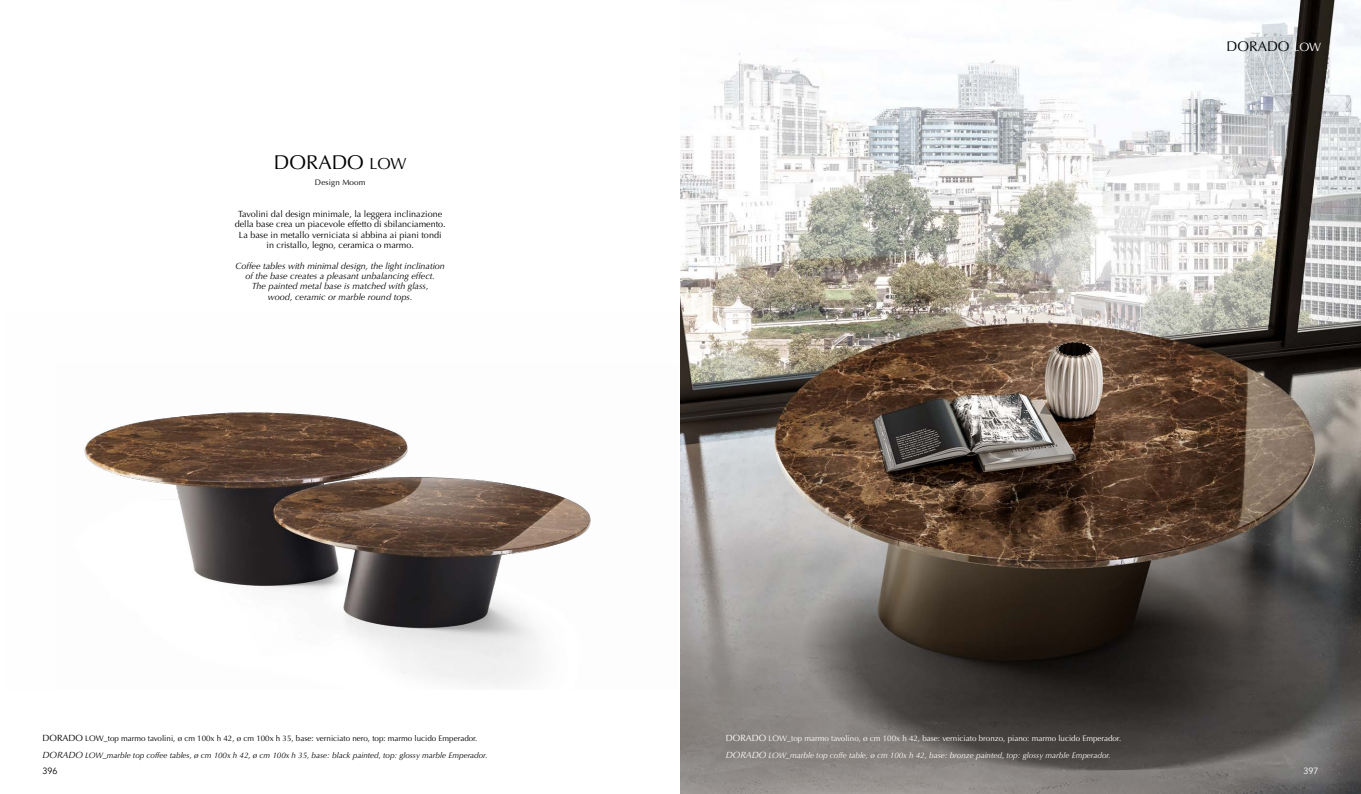
<style>
.page{position:relative;width:1361px;height:794px;background:#fff}
.page>*{position:absolute;margin:0;border:0;box-sizing:border-box;transform-origin:0 0}
.t1{font:20px "Optima";color:#000}
.t2{font:14px "Optima";color:#000}
.t3{font:9px/10.3px "Optima";color:#000;text-align:center}
.t4{font:italic 9px/10.3px "Optima";color:#000;text-align:center}
.t5{font:9px "Avenir";color:#000}
.t6{font:9px "Avenir";color:#fff}
.t7{font:italic 8px/16.8px "Optima";color:#000}
.t8{font:8px/16.8px "Optima";color:#fff}
.t9{font:8px "Optima";letter-spacing:.02em;color:#000}
.s1{font-size:16px}
.s2{font-size:12px;color:#fff}
.s3{font-style:normal;font-size:9px}
.s4{font-style:normal}
.s5{font-size:9px}
.s6{font-style:italic;font-size:9px}
.s7{font-style:italic}
</style>
<div class="page">
<img style="left:84px;top:412px;width:507px;height:274px">
<img style="left:680px;top:0;width:681px;height:794px">
<h1 class="t1" style="left:274px;top:150px;width:134px">DORADO <span class="s1">LOW</span></h1>
<p class="t9" style="left:315px;top:178px;width:52px">Design Moom</p>
<p class="t3" style="left:235px;top:209px;width:212px">Tavolini dal design minimale, la leggera inclinazione della base crea un piacevole effetto di sbilanciamento.<br>La base in metallo verniciata si abbina ai piani tondi in cristallo, legno, ceramica o marmo.</p>
<p class="t4" style="left:236px;top:260px;width:211px">Coffee tables with minimal design, the light inclination of the base creates a pleasant unbalancing effect.<br>The painted metal base is matched with glass,<br>wood, ceramic or marble round tops.</p>
<h2 class="t2" style="left:1226px;top:38px;width:96px">DORADO <span class="s2">LOW</span></h2>
<p class="t7" style="left:43px;top:730px;width:446px"><span class="s3">DORADO</span> <span class="s4">LOW_top marmo tavolini, ø cm 100x h 42, ø cm 100x h 35, base: verniciato nero, top: marmo lucido Emperador.<br></span><span class="s5">DORADO</span> LOW_marble top coffee tables, ø cm 100x h 42, ø cm 100x h 35, base: black painted, top: glossy marble Emperador.</p>
<p class="t5" style="left:43px;top:765px;width:17px">396</p>
<p class="t6" style="left:1303px;top:765px;width:17px">397</p>
<p class="t8" style="left:726px;top:730px;width:397px"><span class="s5">DORADO</span> LOW_top marmo tavolino, ø cm 100x h 42, base: verniciato bronzo, piano: marmo lucido Emperador.<br><span class="s6">DORADO</span> <span class="s7">LOW_marble top coffe table, ø cm 100x h 42, base: bronze painted, top: glossy marble Emperador.</span></p>
</div>
